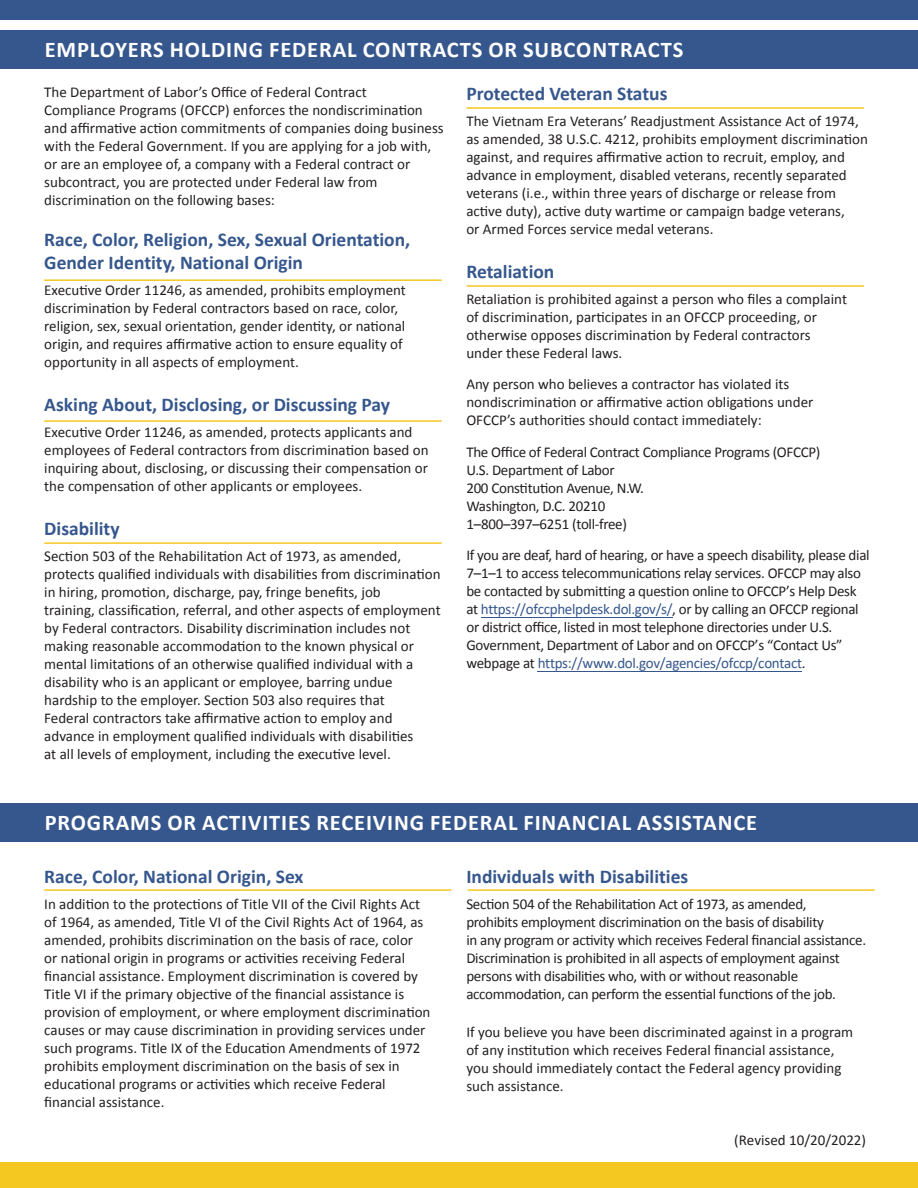
<style>
.page{position:relative;width:918px;height:1188px;background:#fff}
.page>*{position:absolute;margin:0;border:0;box-sizing:border-box;transform-origin:0 0}
.t1{font:700 22.5px "Calibri";letter-spacing:.04em;color:#fff}
.t2{font:700 19.5px/23.4px "Calibri";color:#36578d}
.t3{font:15px/18px "Calibri";color:#231f20}
.t4{font:15px/18px "Calibri";letter-spacing:-.02em;color:#231f20}
.s1{color:#36578d}
</style>
<div class="page">
<div style="left:0;top:804px;width:918px;height:38px;background:#36578d"></div>
<div style="left:0;top:30px;width:918px;height:39px;background:#36578d"></div>
<div style="left:0;top:1162px;width:918px;height:26px;background:#f5c721"></div>
<div style="left:0;top:0;width:918px;height:19px;background:#36578d"></div>
<hr style="left:44px;top:279px;width:398px;height:2px;background:#f5c721">
<hr style="left:44px;top:542px;width:398px;height:2px;background:#f5c721">
<hr style="left:44px;top:420px;width:398px;height:2px;background:#f5c721">
<hr style="left:466px;top:285px;width:398px;height:2px;background:#f5c721">
<hr style="left:466px;top:107px;width:398px;height:2px;background:#f5c721">
<hr style="left:468px;top:889px;width:407px;height:2px;background:#f5c721">
<hr style="left:44px;top:889px;width:407px;height:2px;background:#f5c721">
<hr style="left:481px;top:617px;width:192px;height:1px;background:#36578d">
<hr style="left:538px;top:671px;width:264px;height:1px;background:#36578d">
<h2 class="t1" style="left:45px;top:34px;width:640px">EMPLOYERS HOLDING FEDERAL CONTRACTS OR SUBCONTRACTS</h2>
<p class="t3" style="left:44px;top:83px;width:401px">The Department of Labor’s Office of Federal Contract<br>Compliance Programs (OFCCP) enforces the nondiscrimination and affirmative action commitments of companies doing business with the Federal Government. If you are applying for a job with, or are an employee of, a company with a Federal contract or subcontract, you are protected under Federal law from discrimination on the following bases:</p>
<h3 class="t2" style="left:44px;top:227px;width:368px">Race, Color, Religion, Sex, Sexual Orientation,<br>Gender Identity, National Origin</h3>
<p class="t3" style="left:44px;top:281px;width:363px">Executive Order 11246, as amended, prohibits employment discrimination by Federal contractors based on race, color, religion, sex, sexual orientation, gender identity, or national origin, and requires affirmative action to ensure equality of opportunity in all aspects of employment.</p>
<h3 class="t2" style="left:44px;top:393px;width:347px">Asking About, Disclosing, or Discussing Pay</h3>
<p class="t3" style="left:44px;top:423px;width:386px">Executive Order 11246, as amended, protects applicants and employees of Federal contractors from discrimination based on inquiring about, disclosing, or discussing their compensation or the compensation of other applicants or employees.</p>
<h3 class="t2" style="left:44px;top:516px;width:77px">Disability</h3>
<p class="t3" style="left:44px;top:547px;width:398px">Section 503 of the Rehabilitation Act of 1973, as amended, protects qualified individuals with disabilities from discrimination in hiring, promotion, discharge, pay, fringe benefits, job<br>training, classification, referral, and other aspects of employment by Federal contractors. Disability discrimination includes not making reasonable accommodation to the known physical or mental limitations of an otherwise qualified individual with a disability who is an applicant or employee, barring undue hardship to the employer. Section 503 also requires that<br>Federal contractors take affirmative action to employ and advance in employment qualified individuals with disabilities<br>at all levels of employment, including the executive level.</p>
<h3 class="t2" style="left:466px;top:82px;width:203px">Protected Veteran Status</h3>
<p class="t3" style="left:466px;top:112px;width:403px">The Vietnam Era Veterans’ Readjustment Assistance Act of 1974, as amended, 38 U.S.C. 4212, prohibits employment discrimination against, and requires affirmative action to recruit, employ, and advance in employment, disabled veterans, recently separated veterans (i.e., within three years of discharge or release from active duty), active duty wartime or campaign badge veterans,<br>or Armed Forces service medal veterans.</p>
<h3 class="t2" style="left:466px;top:259px;width:90px">Retaliation</h3>
<p class="t3" style="left:466px;top:290px;width:382px">Retaliation is prohibited against a person who files a complaint of discrimination, participates in an OFCCP proceeding, or otherwise opposes discrimination by Federal contractors under these Federal laws.</p>
<p class="t3" style="left:466px;top:375px;width:349px">Any person who believes a contractor has violated its nondiscrimination or affirmative action obligations under<br>OFCCP’s authorities should contact immediately:</p>
<p class="t4" style="left:466px;top:443px;width:356px">The Office of Federal Contract Compliance Programs (OFCCP)</p>
<p class="t4" style="left:466px;top:461px;width:150px">U.S. Department of Labor</p>
<p class="t4" style="left:466px;top:479px;width:179px">200 Constitution Avenue, N.W.</p>
<p class="t4" style="left:466px;top:497px;width:141px">Washington, D.C. 20210</p>
<p class="t4" style="left:466px;top:515px;width:162px">1–800–397–6251 (toll-free)</p>
<p class="t4" style="left:466px;top:546px;width:405px">If you are deaf, hard of hearing, or have a speech disability, please dial 7–1–1 to access telecommunications relay services. OFCCP may also be contacted by submitting a question online to OFCCP’s Help Desk at <span class="s1">https://ofccphelpdesk.dol.gov/s/</span>, or by calling an OFCCP regional or district office, listed in most telephone directories under U.S.<br>Government, Department of Labor and on OFCCP’s “Contact Us” webpage at <span class="s1">https://www.dol.gov/agencies/ofccp/contact</span>.</p>
<h2 class="t1" style="left:45px;top:806px;width:714px">PROGRAMS OR ACTIVITIES RECEIVING FEDERAL FINANCIAL ASSISTANCE</h2>
<h3 class="t2" style="left:44px;top:865px;width:261px">Race, Color, National Origin, Sex</h3>
<p class="t3" style="left:44px;top:895px;width:388px">In addition to the protections of Title VII of the Civil Rights Act of 1964, as amended, Title VI of the Civil Rights Act of 1964, as amended, prohibits discrimination on the basis of race, color<br>or national origin in programs or activities receiving Federal financial assistance. Employment discrimination is covered by Title VI if the primary objective of the financial assistance is provision of employment, or where employment discrimination causes or may cause discrimination in providing services under such programs. Title IX of the Education Amendments of 1972 prohibits employment discrimination on the basis of sex in educational programs or activities which receive Federal financial assistance.</p>
<h3 class="t2" style="left:466px;top:865px;width:223px">Individuals with Disabilities</h3>
<p class="t4" style="left:466px;top:895px;width:401px">Section 504 of the Rehabilitation Act of 1973, as amended,<br>prohibits employment discrimination on the basis of disability<br>in any program or activity which receives Federal financial assistance.<br>Discrimination is prohibited in all aspects of employment against persons with disabilities who, with or without reasonable accommodation, can perform the essential functions of the job.</p>
<p class="t3" style="left:466px;top:1023px;width:388px">If you believe you have been discriminated against in a program of any institution which receives Federal financial assistance, you should immediately contact the Federal agency providing such assistance.</p>
<p class="t3" style="left:734px;top:1131px;width:133px">(Revised 10/20/2022)</p>
</div>
